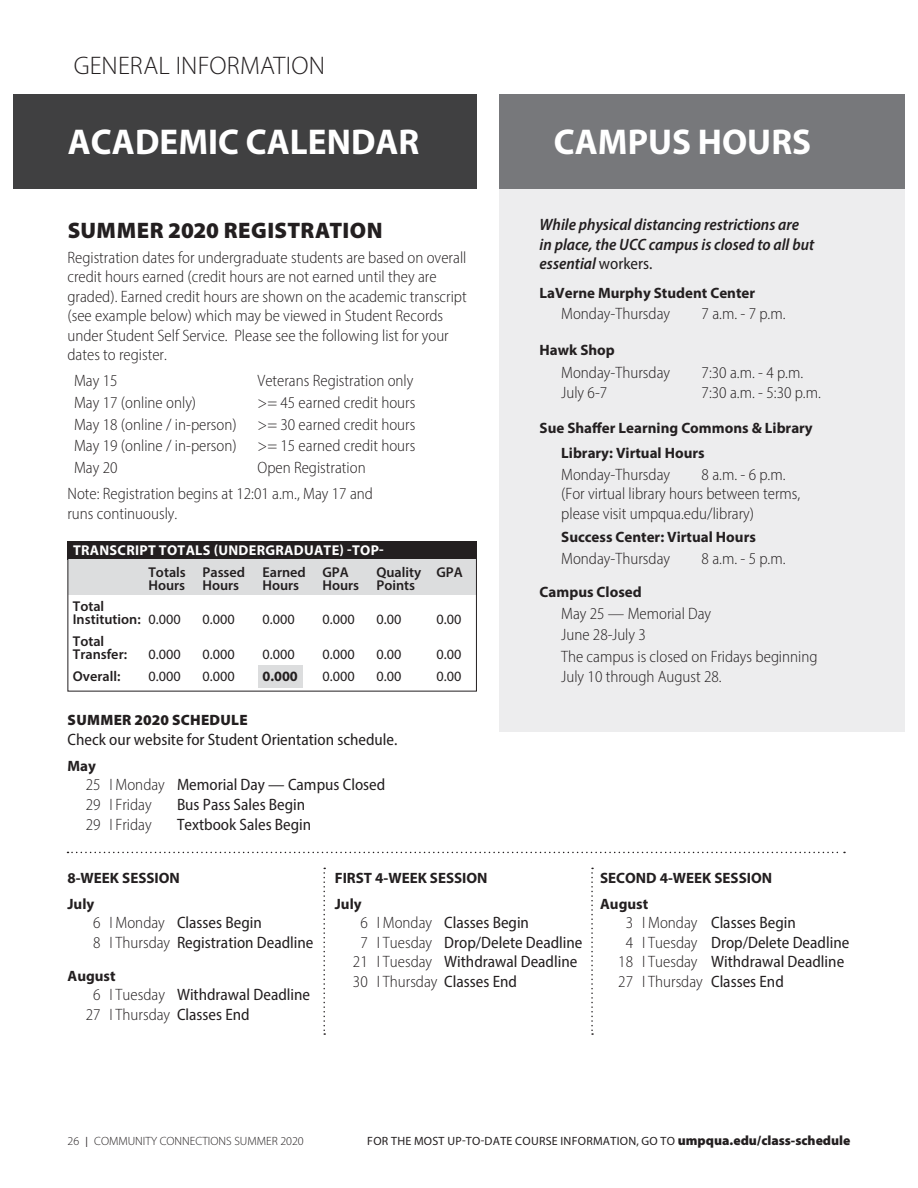
<style>
.page{position:relative;width:918px;height:1188px;background:#fff}
.page>*{position:absolute;margin:0;border:0;box-sizing:border-box;transform-origin:0 0}
.t1{font:700 36px "Myriad Pro";color:#fff}
.t2{font:300 25.5px "Myriad Pro";letter-spacing:.005em;color:#231f20}
.t3{font:900 22.5px "Myriad Pro";letter-spacing:.015em;color:#231f20}
.t4{font:300 semi-condensed 16.5px/19.5px "Myriad Pro";color:#231f20}
.t5{font:semi-condensed 16.5px/19.5px "Myriad Pro";color:#231f20}
.t6{font:italic 600 semi-condensed 16.5px/19.5px "Myriad Pro";color:#231f20}
.t7{font:700 15px/26.2px "Myriad Pro";color:#231f20}
.t8{font:900 15px "Myriad Pro";letter-spacing:.02em;color:#231f20}
.t9{font:600 14.25px/13.5px "Myriad Pro";color:#231f20}
.t10{font:14.25px "Myriad Pro";color:#231f20}
.t11{font:700 14.25px "Myriad Pro";letter-spacing:.02em;color:#fff}
.t12{font:700 14.25px "Myriad Pro";color:#231f20}
.t13{font:12px "Myriad Pro";letter-spacing:.02em;color:#231f20}
.t14{font:300 12px "Myriad Pro";color:#231f20}
.s1{font-weight:400}
.s2{font-weight:300}
.s3{font-weight:400;font-style:normal}
.s4{font-size:15px}
.s5{font-weight:900;font-size:13.5px}
</style>
<div class="page">
<div style="left:14px;top:94px;width:463px;height:95px;background:#404041"></div>
<div style="left:500px;top:94px;width:405px;height:95px;background:#77787b"></div>
<div style="left:500px;top:189px;width:405px;height:542px;background:#ededee"></div>
<div style="left:68px;top:541px;width:409px;height:19px;background:#231f20"></div>
<div style="left:258px;top:665px;width:45px;height:23px;background:#dcddde"></div>
<div style="left:69px;top:559px;width:408px;height:36px;background:#dcddde"></div>
<div style="left:68px;top:541px;width:409px;height:151px;border:1px solid #231f20"></div>
<svg style="left:68px;top:852px;width:777px;height:1px"></svg>
<svg style="left:323px;top:868px;width:2px;height:167px"></svg>
<svg style="left:591px;top:868px;width:2px;height:167px"></svg>
<h2 class="t2" style="left:74px;top:56px;width:253px">GENERAL INFORMATION</h2>
<h1 class="t1" style="left:68px;top:128px;width:353px">ACADEMIC CALENDAR</h1>
<h1 class="t1" style="left:554px;top:128px;width:259px">CAMPUS HOURS</h1>
<h3 class="t3" style="left:68px;top:217px;width:316px">SUMMER 2020 REGISTRATION</h3>
<p class="t4" style="left:68px;top:248px;width:401px">Registration dates for undergraduate students are based on overall credit hours earned (credit hours are not earned until they are graded). Earned credit hours are shown on the academic transcript (see example below) which may be viewed in Student Records under Student Self Service. Please see the following list for your dates to register.</p>
<p class="t4" style="left:74px;top:372px;width:45px">May 15</p>
<p class="t4" style="left:258px;top:372px;width:158px">Veterans Registration only</p>
<p class="t4" style="left:74px;top:394px;width:124px">May 17 (online only)</p>
<p class="t4" style="left:258px;top:394px;width:159px">&gt;= 45 earned credit hours</p>
<p class="t4" style="left:74px;top:416px;width:164px">May 18 (online / in-person)</p>
<p class="t4" style="left:258px;top:416px;width:159px">&gt;= 30 earned credit hours</p>
<p class="t4" style="left:74px;top:437px;width:164px">May 19 (online / in-person)</p>
<p class="t4" style="left:258px;top:437px;width:159px">&gt;= 15 earned credit hours</p>
<p class="t4" style="left:74px;top:459px;width:45px">May 20</p>
<p class="t4" style="left:68px;top:455px;width:307px;line-height:26.2px;text-indent:190px">Open Registration<br>Note: Registration begins at 12:01 a.m., May 17 and</p>
<p class="t4" style="left:68px;top:505px;width:111px">runs continuously.</p>
<p class="t11" style="left:73px;top:545px;width:312px">TRANSCRIPT TOTALS (UNDERGRADUATE) -TOP-</p>
<p class="t9" style="left:148px;top:566px;width:202px">Totals Passed Earned GPA</p>
<p class="t9" style="left:376px;top:566px;width:88px">Quality GPA</p>
<p class="t9" style="left:148px;top:580px;width:92px">Hours Hours</p>
<p class="t9" style="left:262px;top:580px;width:38px">Hours</p>
<p class="t9" style="left:322px;top:580px;width:94px">Hours Points</p>
<p class="t9" style="left:73px;top:600px;width:109px">Total<br>Institution: <span class="s1">0.000</span></p>
<p class="t10" style="left:203px;top:614px;width:34px">0.000</p>
<p class="t10" style="left:262px;top:614px;width:34px">0.000</p>
<p class="t10" style="left:323px;top:614px;width:34px">0.000</p>
<p class="t10" style="left:377px;top:614px;width:26px">0.00</p>
<p class="t10" style="left:437px;top:614px;width:26px">0.00</p>
<p class="t9" style="left:73px;top:635px;width:56px">Total<br>Transfer:</p>
<p class="t10" style="left:149px;top:649px;width:34px">0.000</p>
<p class="t10" style="left:203px;top:649px;width:34px">0.000</p>
<p class="t10" style="left:262px;top:649px;width:34px">0.000</p>
<p class="t10" style="left:323px;top:649px;width:34px">0.000</p>
<p class="t10" style="left:377px;top:649px;width:26px">0.00</p>
<p class="t10" style="left:437px;top:649px;width:26px">0.00</p>
<p class="t9" style="left:73px;top:670px;width:49px">Overall:</p>
<p class="t10" style="left:149px;top:671px;width:34px">0.000</p>
<p class="t10" style="left:203px;top:671px;width:34px">0.000</p>
<p class="t12" style="left:263px;top:671px;width:37px">0.000</p>
<p class="t10" style="left:323px;top:671px;width:34px">0.000</p>
<p class="t10" style="left:377px;top:671px;width:26px">0.00</p>
<p class="t10" style="left:437px;top:671px;width:26px">0.00</p>
<p class="t8" style="left:68px;top:711px;width:182px">SUMMER 2020 SCHEDULE</p>
<p class="t5" style="left:68px;top:730px;width:331px">Check our website for Student Orientation schedule.</p>
<p class="t7" style="left:68px;top:754px;width:30px">May</p>
<p class="t5" style="left:86px;top:776px;width:301px"><span class="s2">25 I Monday</span> Memorial Day — Campus Closed<br><span class="s2">29 I Friday</span></p>
<p class="t5" style="left:177px;top:796px;width:130px">Bus Pass Sales Begin</p>
<p class="t6" style="left:540px;top:216px;width:276px">While physical distancing restrictions are in place, the UCC campus is closed to all but essential <span class="s3">workers.</span></p>
<p class="t7" style="left:540px;top:281px;width:217px">LaVerne Murphy Student Center</p>
<p class="t4" style="left:561px;top:305px;width:110px">Monday-Thursday</p>
<p class="t4" style="left:702px;top:305px;width:86px">7 a.m. - 7 p.m.</p>
<p class="t7" style="left:540px;top:337px;width:77px">Hawk Shop</p>
<p class="t4" style="left:561px;top:364px;width:110px">Monday-Thursday</p>
<p class="t4" style="left:702px;top:364px;width:103px">7:30 a.m. - 4 p.m.</p>
<p class="t4" style="left:561px;top:384px;width:48px">July 6-7</p>
<p class="t4" style="left:702px;top:384px;width:121px">7:30 a.m. - 5:30 p.m.</p>
<p class="t7" style="left:561px;top:417px;width:253px;line-height:24.9px;text-indent:-22px">Sue Shaffer Learning Commons &amp; Library<br>Library: Virtual Hours</p>
<p class="t4" style="left:561px;top:465px;width:110px">Monday-Thursday</p>
<p class="t4" style="left:561px;top:465px;width:241px;text-indent:140px">8 a.m. - 6 p.m. (For virtual library hours between terms, please visit umpqua.edu/library)</p>
<p class="t7" style="left:561px;top:525px;width:196px">Success Center: Virtual Hours</p>
<p class="t4" style="left:561px;top:550px;width:110px">Monday-Thursday</p>
<p class="t4" style="left:702px;top:550px;width:86px">8 a.m. - 5 p.m.</p>
<p class="t7" style="left:540px;top:580px;width:104px">Campus Closed</p>
<p class="t4" style="left:561px;top:604px;width:258px;line-height:21.6px">May 25 — Memorial Day<br>June 28-July 3<br>The campus is closed on Fridays beginning</p>
<p class="t4" style="left:561px;top:667px;width:162px">July 10 through August 28.</p>
<p class="t4" style="left:86px;top:815px;width:68px">29 I Friday</p>
<p class="t5" style="left:177px;top:815px;width:136px">Textbook Sales Begin</p>
<p class="t7" style="left:68px;top:865px;width:114px">8-WEEK SESSION<br>July</p>
<p class="t5" style="left:93px;top:914px;width:222px"><span class="s2">6 I Monday</span> Classes Begin<br><span class="s2">8 I Thursday</span> Registration Deadline</p>
<p class="t7" style="left:68px;top:964px;width:50px">August</p>
<p class="t5" style="left:86px;top:986px;width:226px;text-indent:7px"><span class="s2">6 I Tuesday</span> Withdrawal Deadline<br><span class="s2">27 I Thursday</span> Classes End</p>
<p class="t7" style="left:335px;top:865px;width:154px">FIRST 4-WEEK SESSION<br>July</p>
<p class="t5" style="left:360px;top:914px;width:170px"><span class="s2">6 I Monday</span> Classes Begin</p>
<p class="t5" style="left:360px;top:934px;width:224px"><span class="s2">7 I Tuesday</span> Drop/Delete Deadline</p>
<p class="t5" style="left:353px;top:953px;width:226px"><span class="s2">21 I Tuesday</span> Withdrawal Deadline</p>
<p class="t4" style="left:353px;top:973px;width:166px">30 I Thursday <span class="s1">Classes End</span></p>
<p class="t7" style="left:600px;top:865px;width:174px">SECOND 4-WEEK SESSION<br>August</p>
<p class="t5" style="left:626px;top:914px;width:172px"><span class="s2">3 I Monday</span> Classes Begin</p>
<p class="t5" style="left:626px;top:934px;width:225px"><span class="s2">4 I Tuesday</span> Drop/Delete Deadline</p>
<p class="t5" style="left:618px;top:953px;width:227px"><span class="s2">18 I Tuesday</span> Withdrawal Deadline</p>
<p class="t4" style="left:618px;top:973px;width:167px">27 I Thursday <span class="s1">Classes End</span></p>
<p class="t14" style="left:68px;top:1137px;width:238px">26 <span class="s4">I</span> COMMUNITY CONNECTIONS SUMMER 2020</p>
<p class="t13" style="left:367px;top:1137px;width:485px">FOR THE MOST UP-TO-DATE COURSE INFORMATION, GO TO <span class="s5">umpqua.edu/class-schedule</span></p>
</div>
